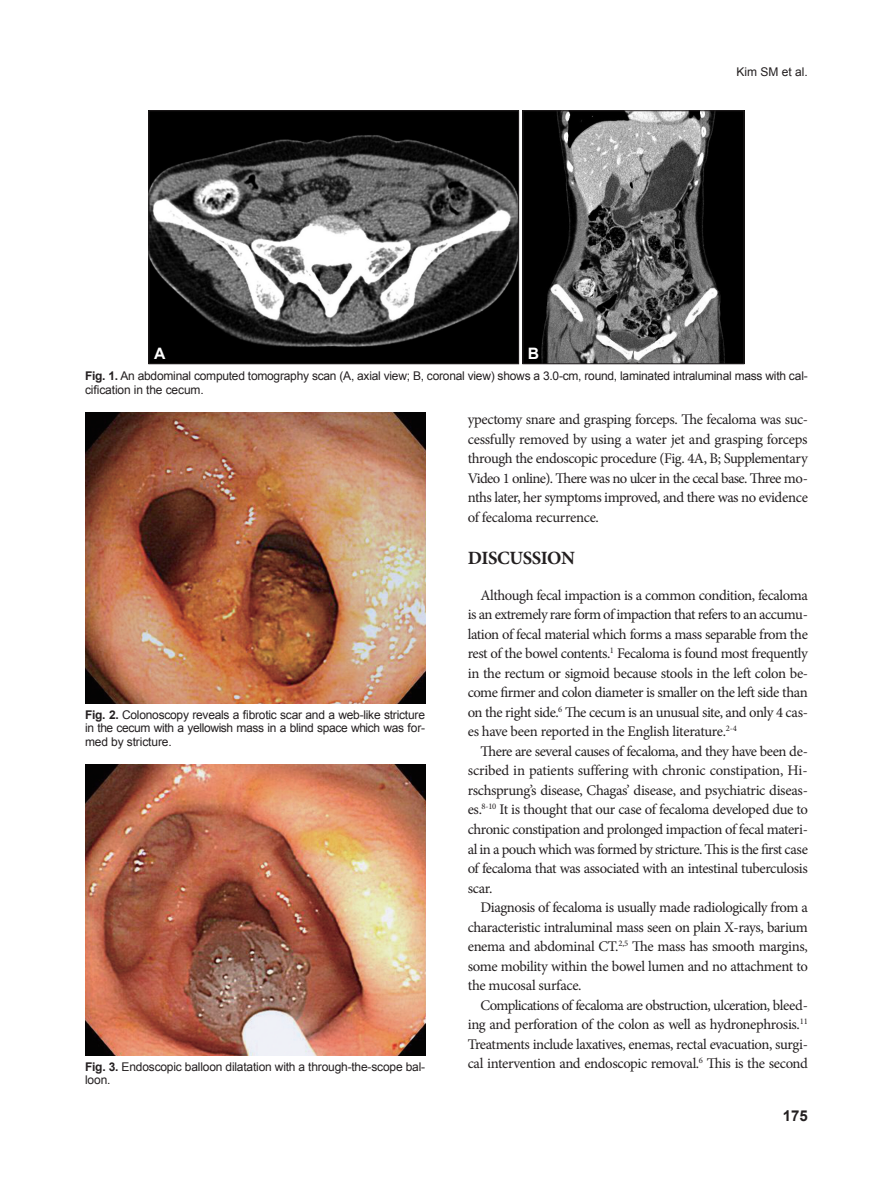
<style>
.page{position:relative;width:893px;height:1191px;background:#fff}
.page>*{position:absolute;margin:0;border:0;box-sizing:border-box;transform-origin:0 0}
.큰제목{font:700 18.75px "Minion Pro";letter-spacing:-.02em;color:#231f20}
.t1{font:700 15.75px "Arial";color:#fff}
.t2{font:700 15px "Arial";color:#231f20}
.본문{font:14.7px/19.5px "Minion Pro";letter-spacing:-.025em;color:#231f20;text-align:justify}
.그림제목{font:12px/13.5px "Arial";letter-spacing:-.02em;color:#231f20}
.s1{font-weight:700}
</style>
<div class="page">
<img style="left:85px;top:412px;width:340px;height:292px">
<img style="left:85px;top:764px;width:340px;height:291px">
<img style="left:151px;top:113px;width:366px;height:249px">
<div style="left:149px;top:111px;width:370px;height:253px;border:1px solid #231f20"></div>
<img style="left:525px;top:113px;width:217px;height:249px">
<div style="left:523px;top:111px;width:221px;height:253px;border:1px solid #231f20"></div>
<p class="t1" style="left:154px;top:343px;width:13px">A</p>
<p class="t1" style="left:528px;top:343px;width:13px">B</p>
<p class="그림제목" style="left:737px;top:65px;width:73px">Kim SM et al.</p>
<p class="그림제목" style="left:85px;top:369px;width:724px"><span class="s1">Fig. 1.</span> An abdominal computed tomography scan (A, axial view; B, coronal view) shows a 3.0-cm, round, laminated intraluminal mass with cal&shy;cification in the cecum.</p>
<p class="그림제목" style="left:85px;top:708px;width:342px;text-align:justify"><span class="s1">Fig. 2.</span> Colonoscopy reveals a fibrotic scar and a web-like stricture in the cecum with a yellowish mass in a blind space which was for&shy;med by stricture.</p>
<p class="그림제목" style="left:85px;top:1059px;width:342px"><span class="s1">Fig. 3.</span> Endoscopic balloon dilatation with a through-the-scope bal&shy;loon.</p>
<p class="본문" style="left:468px;top:410px;width:342px">ypectomy snare and grasping forceps. The fecaloma was suc&shy;cessfully removed by using a water jet and grasping forceps through the endoscopic procedure (Fig. 4A, B; Supplementary Video 1 online). There was no ulcer in the cecal base. Three mo&shy;nths later, her symptoms improved, and there was no evidence of fecaloma recurrence.</p>
<p class="큰제목" style="left:468px;top:545px;width:109px">DISCUSSION</p>
<p class="본문" style="left:468px;top:585px;width:342px;text-indent:13px">Although fecal impaction is a common condition, fecaloma is an extremely rare form of impaction that refers to an accumu&shy;lation of fecal material which forms a mass separable from the rest of the bowel contents.<sup>1</sup> Fecaloma is found most frequently in the rectum or sigmoid because stools in the left colon be&shy;come firmer and colon diameter is smaller on the left side than on the right side.<sup>6</sup> The cecum is an unusual site, and only 4 cas&shy;es have been reported in the English literature.<sup>2-4</sup></p>
<p class="본문" style="left:468px;top:741px;width:342px;text-indent:13px">There are several causes of fecaloma, and they have been de&shy;scribed in patients suffering with chronic constipation, Hi&shy;rschsprung’s disease, Chagas’ disease, and psychiatric diseas&shy;es.<sup>8-10</sup> It is thought that our case of fecaloma developed due to chronic constipation and prolonged impaction of fecal materi&shy;al in a pouch which was formed by stricture. This is the first case of fecaloma that was associated with an intestinal tuberculosis scar.</p>
<p class="본문" style="left:468px;top:897px;width:342px;text-indent:13px">Diagnosis of fecaloma is usually made radiologically from a characteristic intraluminal mass seen on plain X-rays, barium enema and abdominal CT.<sup>2,5</sup> The mass has smooth margins, some mobility within the bowel lumen and no attachment to the mucosal surface.</p>
<p class="본문" style="left:468px;top:995px;width:342px;text-indent:13px">Complications of fecaloma are obstruction, ulceration, bleed&shy;ing and perforation of the colon as well as hydronephrosis.<sup>11<br></sup>Treatments include laxatives, enemas, rectal evacuation, surgi&shy;cal intervention and endoscopic removal.<sup>6</sup> This is the second</p>
<p class="t2" style="left:783px;top:1105px;width:27px">175</p>
</div>
